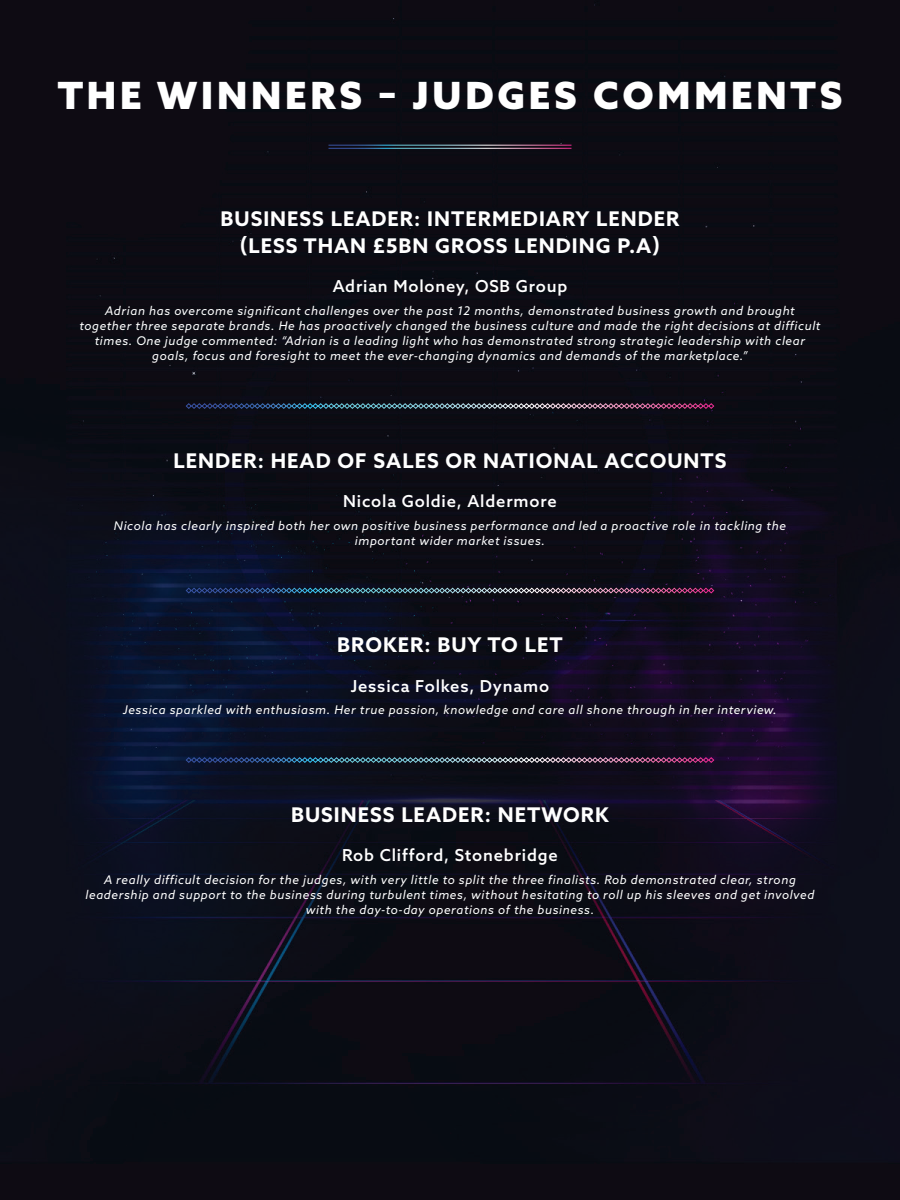
<style>
.page{position:relative;width:900px;height:1200px;background:#fff}
.page>*{position:absolute;margin:0;border:0;box-sizing:border-box;transform-origin:0 0}
.t1{font:900 37.5px "Azo Sans";letter-spacing:.1em;color:#fff}
.t2{font:700 20.25px/27px "Azo Sans";letter-spacing:.05em;color:#fff;text-align:center}
.t3{font:500 16.5px "Azo Sans";letter-spacing:.05em;color:#fff}
.t4{font:italic 12px/15px "Azo Sans";letter-spacing:.05em;color:#fff;text-align:center}
</style>
<div class="page">
<img style="left:0;top:0;width:900px;height:1200px">
<hr style="left:328px;top:145px;width:244px;height:1px;background:#fff">
<hr style="left:328px;top:148px;width:244px;height:1px;background:#fff">
<img style="left:186px;top:403px;width:528px;height:6px">
<img style="left:186px;top:588px;width:528px;height:6px">
<img style="left:186px;top:757px;width:528px;height:6px">
<h1 class="t1" style="left:58px;top:70px;width:786px">THE WINNERS – JUDGES COMMENTS</h1>
<h2 class="t2" style="left:221px;top:205px;width:460px">BUSINESS LEADER: INTERMEDIARY LENDER (LESS THAN £5BN GROSS LENDING P.A)</h2>
<h3 class="t3" style="left:333px;top:276px;width:236px">Adrian Moloney, OSB Group</h3>
<p class="t4" style="left:79px;top:303px;width:743px">Adrian has overcome significant challenges over the past 12 months, demonstrated business growth and brought together three separate brands. He has proactively changed the business culture and made the right decisions at difficult times. One judge commented: “Adrian is a leading light who has demonstrated strong strategic leadership with clear goals, focus and foresight to meet the ever-changing dynamics and demands of the marketplace.”</p>
<h2 class="t2" style="left:173px;top:447px;width:555px">LENDER: HEAD OF SALES OR NATIONAL ACCOUNTS</h2>
<h3 class="t3" style="left:343px;top:490px;width:215px">Nicola Goldie, Aldermore</h3>
<p class="t4" style="left:114px;top:518px;width:674px">Nicola has clearly inspired both her own positive business performance and led a proactive role in tackling the important wider market issues.</p>
<h2 class="t2" style="left:337px;top:631px;width:227px">BROKER: BUY TO LET</h2>
<h3 class="t3" style="left:351px;top:675px;width:200px">Jessica Folkes, Dynamo</h3>
<p class="t4" style="left:123px;top:702px;width:655px">Jessica sparkled with enthusiasm. Her true passion, knowledge and care all shone through in her interview.</p>
<h2 class="t2" style="left:291px;top:801px;width:319px">BUSINESS LEADER: NETWORK</h2>
<h3 class="t3" style="left:342px;top:844px;width:217px">Rob Clifford, Stonebridge</h3>
<p class="t4" style="left:86px;top:872px;width:730px">A really difficult decision for the judges, with very little to split the three finalists. Rob demonstrated clear, strong leadership and support to the business during turbulent times, without hesitating to roll up his sleeves and get involved with the day-to-day operations of the business.</p>
</div>
